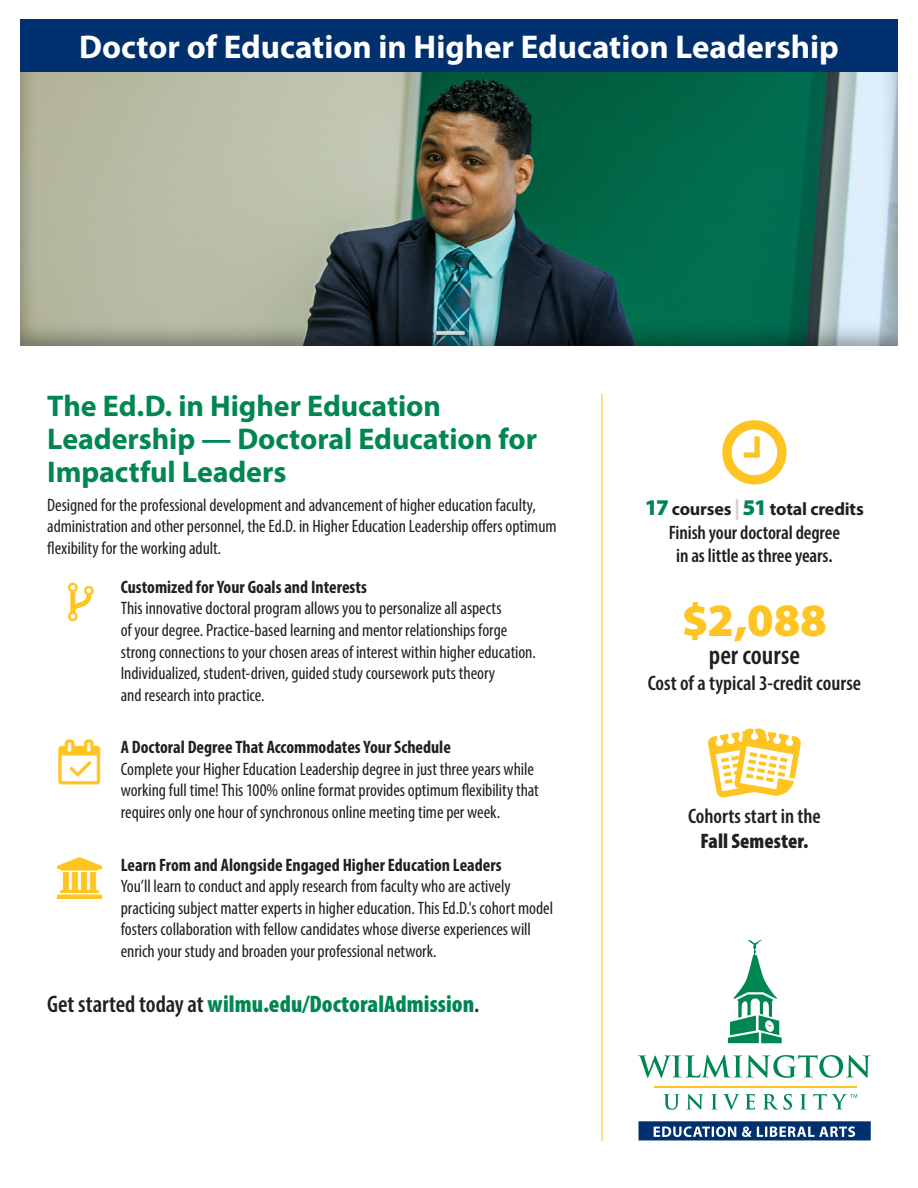
<style>
.page{position:relative;width:918px;height:1188px;background:#fff}
.page>*{position:absolute;margin:0;border:0;box-sizing:border-box;transform-origin:0 0}
.t1{font:900 46.5px "Myriad Pro";color:#fec422}
.t2{font:700 33px "Myriad Pro";color:#fff}
.t3{font:700 30px/33px "Myriad Pro";letter-spacing:-.005em;color:#008751}
.t4{font:600 condensed 27px "Myriad Pro";color:#231f20}
.t5{font:900 condensed 24px "Myriad Pro";letter-spacing:.005em;color:#008751}
.Fact{font:600 condensed 21px/25.2px "Myriad Pro";color:#231f20;text-align:center}
.t6{font:600 condensed 19.5px/23.4px "Myriad Pro";letter-spacing:-.005em;color:#231f20;text-align:center}
.t7{font:condensed 18px/21.6px "Myriad Pro";letter-spacing:-.005em;color:#231f20}
.t8{font:700 condensed 18px "Myriad Pro";color:#231f20}
.t9{font:700 18px "Myriad Pro";letter-spacing:-.01em;color:#231f20}
.s1{font-weight:600;color:#231f20}
.s2{font-weight:900;font-size:22.5px;color:#008751}
.s3{font-weight:900;font-stretch:condensed;font-size:21px;color:#d1d2d4}
.s4{font-weight:900}
</style>
<div class="page">
<div style="left:20px;top:20px;width:878px;height:328px;background:#231f20;opacity:.4"></div>
<div style="left:20px;top:20px;width:878px;height:52px;background:#00306d"></div>
<hr style="left:601px;top:394px;width:2px;height:747px;background:#fec422">
<svg style="left:663px;top:1094px;width:17px;height:16px"></svg>
<svg style="left:686px;top:1094px;width:17px;height:16px"></svg>
<svg style="left:711px;top:1094px;width:44px;height:16px"></svg>
<svg style="left:763px;top:1094px;width:29px;height:16px"></svg>
<svg style="left:800px;top:1094px;width:6px;height:15px"></svg>
<svg style="left:638px;top:1055px;width:232px;height:23px"></svg>
<hr style="left:654px;top:1086px;width:203px;height:2px;background:#fec422">
<svg style="left:728px;top:940px;width:54px;height:103px"></svg>
<svg style="left:813px;top:1094px;width:44px;height:15px"></svg>
<svg style="left:639px;top:1121px;width:232px;height:19px;background:#3a5f8e"></svg>
<svg style="left:708px;top:728px;width:93px;height:70px"></svg>
<p class="t2" style="left:79px;top:25px;width:761px">Doctor of Education in Higher Education Leadership</p>
<p class="t3" style="left:47px;top:389px;width:491px">The Ed.D. in Higher Education<br>Leadership — Doctoral Education for<br>Impactful Leaders</p>
<p class="t7" style="left:47px;top:494px;width:511px">Designed for the professional development and advancement of higher education faculty, administration and other personnel, the Ed.D. in Higher Education Leadership offers optimum flexibility for the working adult.</p>
<p class="t8" style="left:121px;top:576px;width:248px">Customized for Your Goals and Interests</p>
<p class="t7" style="left:121px;top:597px;width:417px">This innovative doctoral program allows you to personalize all aspects<br>of your degree. Practice-based learning and mentor relationships forge strong connections to your chosen areas of interest within higher education.<br>Individualized, student-driven, guided study coursework puts theory<br>and research into practice.</p>
<p class="t8" style="left:121px;top:736px;width:332px">A Doctoral Degree That Accommodates Your Schedule</p>
<p class="t7" style="left:121px;top:758px;width:420px">Complete your Higher Education Leadership degree in just three years while working full time! This 100% online format provides optimum flexibility that requires only one hour of synchronous online meeting time per week.</p>
<p class="t8" style="left:121px;top:853px;width:383px">Learn From and Alongside Engaged Higher Education Leaders</p>
<p class="t7" style="left:121px;top:875px;width:434px">You’ll learn to conduct and apply research from faculty who are actively practicing subject matter experts in higher education. This Ed.D.'s cohort model fosters collaboration with fellow candidates whose diverse experiences will enrich your study and broaden your professional network.</p>
<p class="t5" style="left:47px;top:989px;width:434px"><span class="s1">Get started today at</span> wilmu.edu/DoctoralAdmission<span class="s1">.</span></p>
<p class="t9" style="left:645px;top:497px;width:220px"><span class="s2">17</span> courses <span class="s3">|</span><span class="s2">51</span> total credits</p>
<p class="t6" style="left:669px;top:520px;width:173px">Finish your doctoral degree in as little as three years.</p>
<p class="t1" style="left:682px;top:589px;width:147px">$2,088</p>
<p class="t4" style="left:709px;top:639px;width:93px">per course</p>
<p class="Fact" style="left:648px;top:670px;width:215px">Cost of a typical 3-credit course</p>
<p class="Fact" style="left:688px;top:803px;width:134px">Cohorts start in the<br><span class="s4">Fall Semester.</span></p>
</div>
